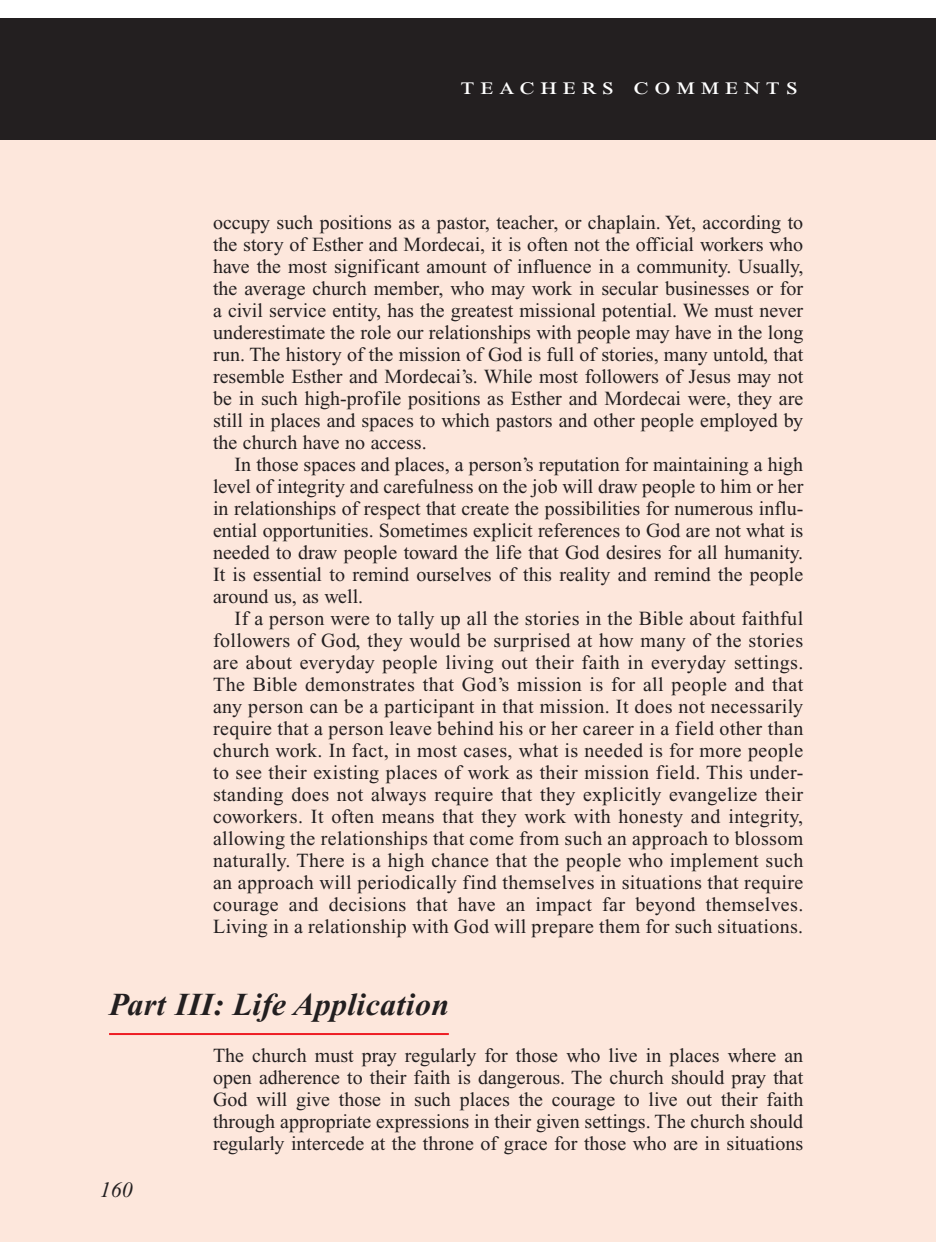
<style>
.page{position:relative;width:936px;height:1260px;background:#fff}
.page>*{position:absolute;margin:0;border:0;box-sizing:border-box;transform-origin:0 0}
.Main_Head_Teachers_C{font:italic 700 32px "Times New Roman PS Std";letter-spacing:.01em;color:#231f20}
.Teachers_Comments_He{font:24px "Times New Roman PS Std";letter-spacing:.2em;color:#fff;scale:1.2 1}
.PageNumbers{font:italic 22px "Times New Roman PS Std";color:#231f20}
.Objectives_Body_Text{font:20px/22px "Times New Roman PS Std";letter-spacing:.02em;color:#231f20;text-align:justify}
</style>
<div class="page">
<div style="left:0;top:134px;width:936px;height:1108px;background:#fde7dc"></div>
<hr style="left:109px;top:1033px;width:340px;height:2px;background:#ee1d23">
<div style="left:0;top:18px;width:936px;height:122px;background:#231f20"></div>
<p class="Teachers_Comments_He" style="left:461px;top:73px;width:283px">teachers comments</p>
<p class="Objectives_Body_Text" style="left:213px;top:211px;width:592px">occupy such positions as a pastor, teacher, or chaplain. Yet, according to the story of Esther and Mordecai, it is often not the official workers who have the most significant amount of influence in a community. Usually, the average church member, who may work in secular businesses or for a civil service entity, has the greatest missional potential. We must never underestimate the role our relationships with people may have in the long run. The history of the mission of God is full of stories, many untold, that resemble Esther and Mordecai’s. While most followers of Jesus may not be in such high-profile positions as Esther and Mordecai were, they are still in places and spaces to which pastors and other people employed by the church have no access.</p>
<p class="Objectives_Body_Text" style="left:213px;top:453px;width:592px;text-indent:22px">In those spaces and places, a person’s reputation for maintaining a high level of integrity and carefulness on the job will draw people to him or her in relationships of respect that create the possibilities for numerous influ&shy;ential opportunities. Sometimes explicit references to God are not what is needed to draw people toward the life that God desires for all humanity.<br>It is essential to remind ourselves of this reality and remind the people around us, as well.</p>
<p class="Objectives_Body_Text" style="left:213px;top:607px;width:592px;text-align:left;text-indent:22px">If a person were to tally up all the stories in the Bible about faithful followers of God, they would be surprised at how many of the stories are about everyday people living out their faith in everyday settings.<br>The Bible demonstrates that God’s mission is for all people and that any person can be a participant in that mission. It does not necessarily require that a person leave behind his or her career in a field other than church work. In fact, in most cases, what is needed is for more people to see their existing places of work as their mission field. This under&shy;standing does not always require that they explicitly evangelize their coworkers. It often means that they work with honesty and integrity, allowing the relationships that come from such an approach to blossom naturally. There is a high chance that the people who implement such an approach will periodically find themselves in situations that require courage and decisions that have an impact far beyond themselves.<br>Living in a relationship with God will prepare them for such situations.</p>
<p class="Main_Head_Teachers_C" style="left:109px;top:987px;width:342px">Part III: Life Application</p>
<p class="Objectives_Body_Text" style="left:213px;top:1044px;width:592px">The church must pray regularly for those who live in places where an open adherence to their faith is dangerous. The church should pray that God will give those in such places the courage to live out their faith through appropriate expressions in their given settings. The church should regularly intercede at the throne of grace for those who are in situations</p>
<p class="PageNumbers" style="left:100px;top:1178px;width:34px">160</p>
</div>
